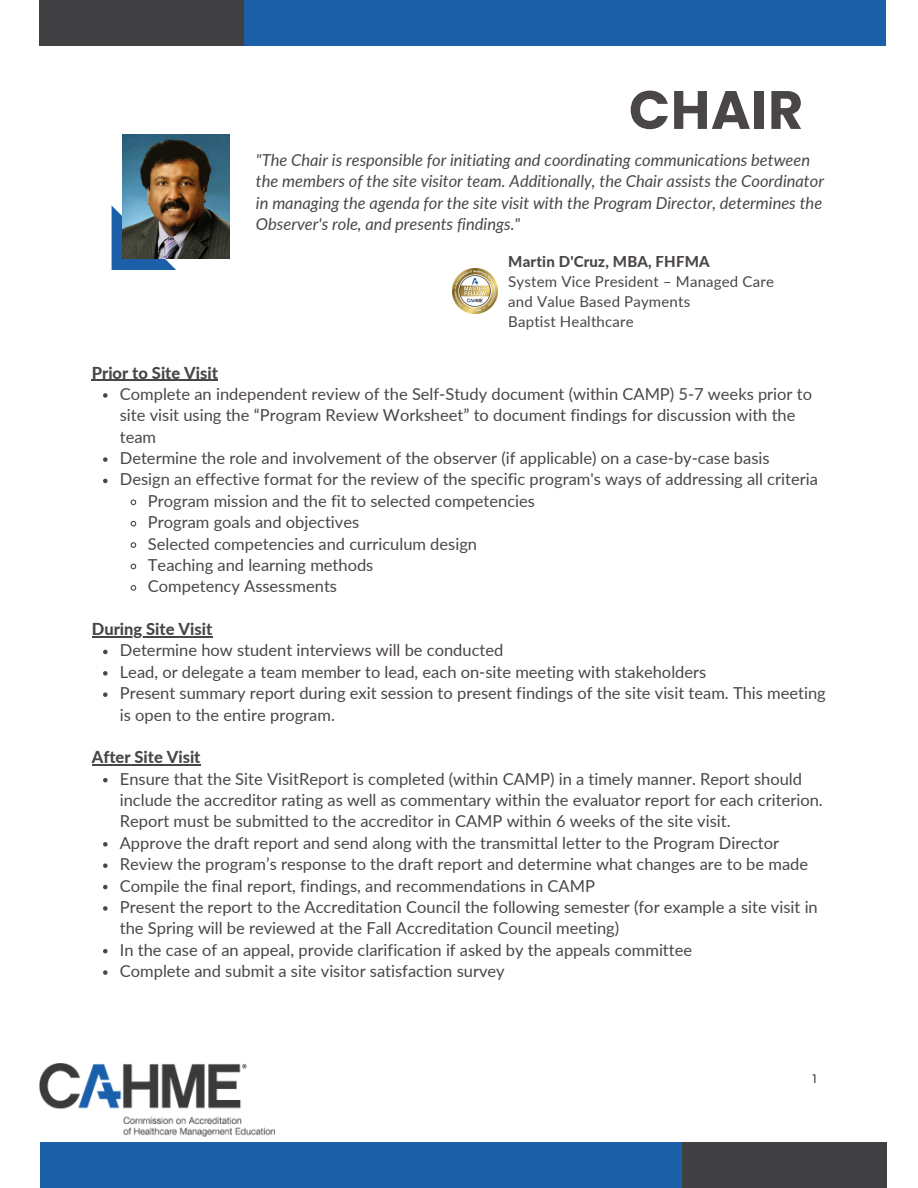
<style>
.page{position:relative;width:918px;height:1188px;background:#fff}
.page>*{position:absolute;margin:0;border:0;box-sizing:border-box;transform-origin:0 0}
.t1{font:700 54px "Poppins";letter-spacing:.015em;color:#4a4549}
.t2{font:16.5px/21.3px "Lato";color:#4a4549}
.t3{font:italic 16.5px/21.3px "Lato";color:#4a4549}
.t4{font:800 16.5px "Lato";color:#4a4549}
.t5{font:15px/20.2px "Lato";letter-spacing:.01em;color:#4a4549}
.t6{font:800 15px "Lato";letter-spacing:.01em;color:#4a4549}
.t7{font:12px "Montserrat";color:#000}
</style>
<div class="page">
<svg style="left:103px;top:393px;width:5px;height:5px"></svg>
<svg style="left:103px;top:457px;width:5px;height:5px"></svg>
<svg style="left:103px;top:479px;width:5px;height:4px"></svg>
<svg style="left:130px;top:499px;width:7px;height:7px"></svg>
<svg style="left:130px;top:520px;width:7px;height:7px"></svg>
<svg style="left:130px;top:542px;width:7px;height:6px"></svg>
<svg style="left:130px;top:563px;width:7px;height:7px"></svg>
<svg style="left:130px;top:585px;width:7px;height:6px"></svg>
<svg style="left:103px;top:650px;width:5px;height:4px"></svg>
<svg style="left:103px;top:671px;width:5px;height:5px"></svg>
<svg style="left:103px;top:692px;width:5px;height:5px"></svg>
<svg style="left:103px;top:778px;width:5px;height:4px"></svg>
<svg style="left:103px;top:842px;width:5px;height:5px"></svg>
<svg style="left:103px;top:863px;width:5px;height:5px"></svg>
<svg style="left:103px;top:885px;width:5px;height:4px"></svg>
<svg style="left:103px;top:906px;width:5px;height:5px"></svg>
<svg style="left:103px;top:949px;width:5px;height:4px"></svg>
<svg style="left:103px;top:970px;width:5px;height:5px"></svg>
<hr style="left:92px;top:380px;width:126px;height:1px;background:#4a4549">
<hr style="left:92px;top:636px;width:120px;height:1px;background:#4a4549">
<hr style="left:92px;top:764px;width:109px;height:2px;background:#4a4549">
<div style="left:243px;top:0;width:643px;height:45px;background:#1b5fa9"></div>
<div style="left:39px;top:0;width:204px;height:45px;background:#414042"></div>
<div style="left:40px;top:1143px;width:643px;height:45px;background:#1b5fa9"></div>
<div style="left:683px;top:1143px;width:204px;height:45px;background:#414042"></div>
<img style="left:39px;top:1063px;width:235px;height:73px">
<svg style="left:112px;top:206px;width:64px;height:64px"></svg>
<img style="left:123px;top:135px;width:107px;height:124px">
<img style="left:453px;top:269px;width:45px;height:45px">
<h1 class="t1" style="left:629px;top:72px;width:176px">CHAIR</h1>
<p class="t3" style="left:256px;top:149px;width:570px">"The Chair is responsible for initiating and coordinating communications between the members of the site visitor team. Additionally, the Chair assists the Coordinator in managing the agenda for the site visit with the Program Director, determines the Observer's role, and presents findings."</p>
<p class="t4" style="left:92px;top:362px;width:128px">Prior to Site Visit</p>
<p class="t6" style="left:508px;top:252px;width:203px">Martin D'Cruz, MBA, FHFMA</p>
<p class="t5" style="left:508px;top:271px;width:267px">System Vice President – Managed Care and Value Based Payments<br>Baptist Healthcare</p>
<p class="t2" style="left:120px;top:383px;width:694px">Complete an independent review of the Self-Study document (within CAMP) 5-7 weeks prior to</p>
<p class="t2" style="left:120px;top:404px;width:677px">site visit using the “Program Review Worksheet” to document findings for discussion with the</p>
<p class="t2" style="left:120px;top:426px;width:38px">team</p>
<p class="t2" style="left:120px;top:447px;width:651px">Determine the role and involvement of the observer (if applicable) on a case-by-case basis</p>
<p class="t2" style="left:120px;top:468px;width:700px">Design an effective format for the review of the specific program's ways of addressing all criteria</p>
<p class="t2" style="left:148px;top:490px;width:389px">Program mission and the fit to selected competencies</p>
<p class="t2" style="left:148px;top:511px;width:213px">Program goals and objectives</p>
<p class="t2" style="left:148px;top:533px;width:331px">Selected competencies and curriculum design</p>
<p class="t2" style="left:148px;top:554px;width:227px">Teaching and learning methods</p>
<p class="t2" style="left:148px;top:575px;width:191px">Competency Assessments</p>
<p class="t4" style="left:92px;top:619px;width:122px">During Site Visit</p>
<p class="t2" style="left:120px;top:639px;width:708px">Determine how student interviews will be conducted<br>Lead, or delegate a team member to lead, each on-site meeting with stakeholders<br>Present summary report during exit session to present findings of the site visit team. This meeting is open to the entire program.</p>
<p class="t4" style="left:92px;top:747px;width:110px">After Site Visit</p>
<p class="t2" style="left:120px;top:768px;width:704px">Ensure that the Site VisitReport is completed (within CAMP) in a timely manner. Report should include the accreditor rating as well as commentary within the evaluator report for each criterion.<br>Report must be submitted to the accreditor in CAMP within 6 weeks of the site visit.<br>Approve the draft report and send along with the transmittal letter to the Program Director Review the program’s response to the draft report and determine what changes are to be made Compile the final report, findings, and recommendations in CAMP<br>Present the report to the Accreditation Council the following semester (for example a site visit in the Spring will be reviewed at the Fall Accreditation Council meeting)<br>In the case of an appeal, provide clarification if asked by the appeals committee<br>Complete and submit a site visitor satisfaction survey</p>
<p class="t7" style="left:812px;top:1072px;width:6px">1</p>
</div>
